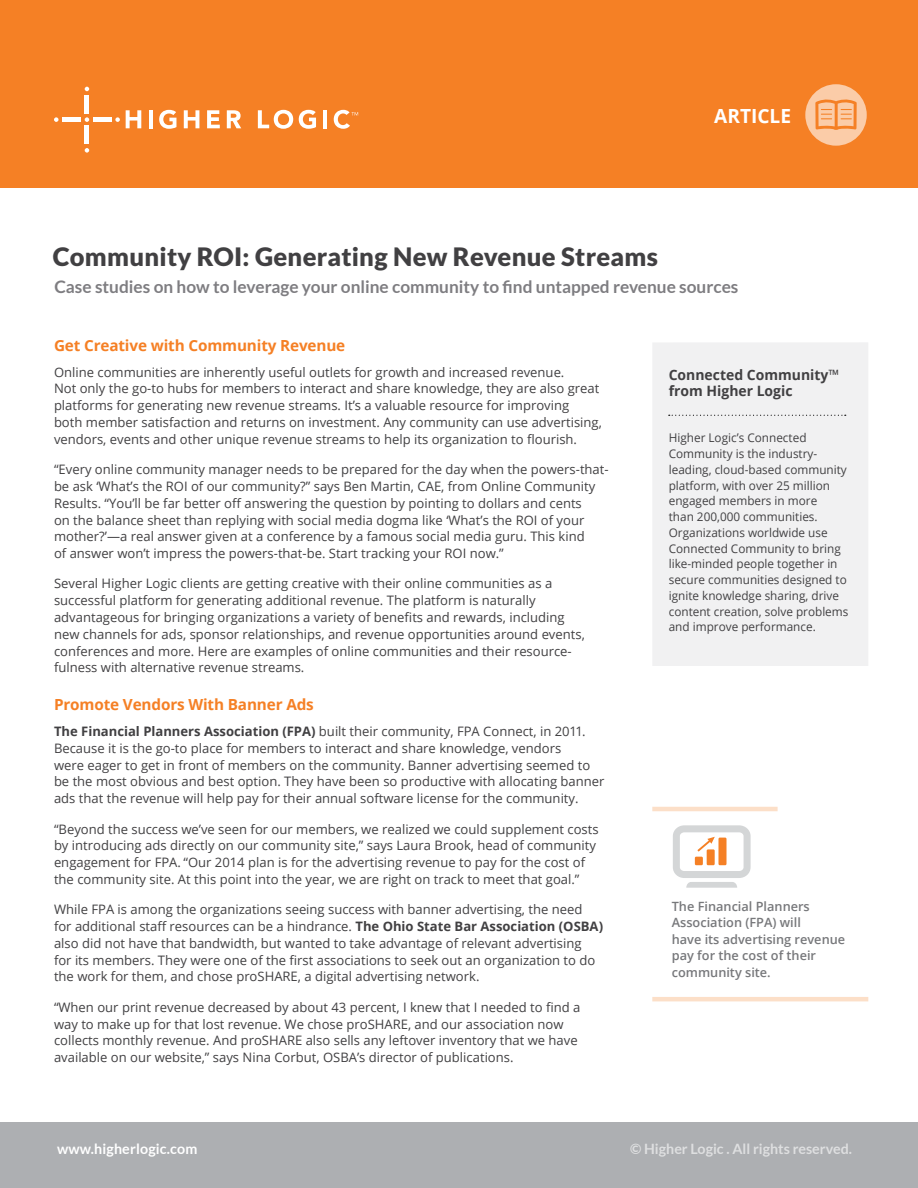
<style>
.page{position:relative;width:918px;height:1188px;background:#fff}
.page>*{position:absolute;margin:0;border:0;box-sizing:border-box;transform-origin:0 0}
.t1{font:900 25.5px "Lato";letter-spacing:.01em;color:#414042}
.t2{font:700 19.5px "Open Sans";color:#fff}
.t3{font:700 17.25px "Lato";color:#7e7d81}
.t4{font:700 15.3px "Open Sans";letter-spacing:-.01em;color:#f58025}
.t5{font:700 14.25px "Lato";color:#fff}
.t6{font:700 14.25px/15.8px "Open Sans";color:#414042}
.t7{font:13.05px/16.8px "Open Sans";color:#414042}
.t8{font:600 12.75px/16.5px "Open Sans";color:#77787b}
.t9{font:12px/15.8px "Open Sans";color:#414042}
.s1{font-weight:700}
.s2{font-weight:400}
</style>
<div class="page">
<hr style="left:652px;top:807px;width:126px;height:4px;background:#fcdfc8">
<hr style="left:652px;top:997px;width:216px;height:4px;background:#fcdfc8">
<div style="left:0;top:0;width:918px;height:188px;background:#f58025"></div>
<svg style="left:126px;top:110px;width:15px;height:18px"></svg>
<hr style="left:149px;top:110px;width:4px;height:18px;background:#fff">
<svg style="left:159px;top:110px;width:17px;height:19px"></svg>
<svg style="left:184px;top:110px;width:15px;height:18px"></svg>
<svg style="left:207px;top:110px;width:13px;height:18px"></svg>
<svg style="left:227px;top:110px;width:14px;height:18px"></svg>
<svg style="left:258px;top:110px;width:35px;height:19px"></svg>
<svg style="left:299px;top:110px;width:17px;height:19px"></svg>
<hr style="left:323px;top:110px;width:4px;height:18px;background:#fff">
<svg style="left:85px;top:87px;width:4px;height:4px"></svg>
<hr style="left:85px;top:95px;width:4px;height:19px;background:#fff">
<svg style="left:85px;top:117px;width:4px;height:5px"></svg>
<svg style="left:85px;top:148px;width:4px;height:5px"></svg>
<hr style="left:85px;top:126px;width:4px;height:18px;background:#fff">
<svg style="left:115px;top:117px;width:5px;height:5px"></svg>
<div style="left:93px;top:117px;width:19px;height:5px;background:#fff"></div>
<svg style="left:54px;top:117px;width:5px;height:5px"></svg>
<div style="left:62px;top:117px;width:19px;height:5px;background:#fff"></div>
<svg style="left:334px;top:110px;width:24px;height:19px"></svg>
<div style="left:805px;top:84px;width:62px;height:62px;background:#fbcca8;border-radius:50%"></div>
<div style="left:0;top:1122px;width:918px;height:66px;background:#adafb2"></div>
<svg style="left:815px;top:99px;width:42px;height:31px"></svg>
<div style="left:652px;top:342px;width:216px;height:324px;background:#f1f1f2"></div>
<svg style="left:669px;top:415px;width:177px;height:1px"></svg>
<svg style="left:673px;top:825px;width:78px;height:63px"></svg>
<h1 class="t1" style="left:53px;top:242px;width:607px">Community ROI: Generating New Revenue Streams</h1>
<h2 class="t2" style="left:714px;top:102px;width:78px">ARTICLE</h2>
<h3 class="t3" style="left:54px;top:277px;width:686px">Case studies on how to leverage your online community to find untapped revenue sources</h3>
<p class="t4" style="left:54px;top:334px;width:293px">Get Creative with Community Revenue</p>
<p class="t7" style="left:54px;top:363px;width:549px">Online communities are inherently useful outlets for growth and increased revenue.<br>Not only the go-to hubs for members to interact and share knowledge, they are also great platforms for generating new revenue streams. It’s a valuable resource for improving<br>both member satisfaction and returns on investment. Any community can use advertising, vendors, events and other unique revenue streams to help its organization to flourish.</p>
<p class="t7" style="left:54px;top:461px;width:556px">“Every online community manager needs to be prepared for the day when the powers-that&shy;be ask ‘What’s the ROI of our community?” says Ben Martin, CAE, from Online Community Results. “You’ll be far better off answering the question by pointing to dollars and cents<br>on the balance sheet than replying with social media dogma like ‘What’s the ROI of your mother?’—a real answer given at a conference by a famous social media guru. This kind<br>of answer won’t impress the powers-that-be. Start tracking your ROI now.”</p>
<p class="t7" style="left:54px;top:575px;width:532px">Several Higher Logic clients are getting creative with their online communities as a successful platform for generating additional revenue. The platform is naturally advantageous for bringing organizations a variety of benefits and rewards, including new channels for ads, sponsor relationships, and revenue opportunities around events, conferences and more. Here are examples of online communities and their resource&shy;fulness with alternative revenue streams.</p>
<p class="t4" style="left:54px;top:694px;width:261px">Promote Vendors With Banner Ads</p>
<p class="t7" style="left:54px;top:723px;width:552px"><span class="s1">The Financial Planners Association (FPA)</span> built their community, FPA Connect, in 2011.<br>Because it is the go-to place for members to interact and share knowledge, vendors<br>were eager to get in front of members on the community. Banner advertising seemed to be the most obvious and best option. They have been so productive with allocating banner ads that the revenue will help pay for their annual software license for the community.</p>
<p class="t7" style="left:54px;top:820px;width:546px">“Beyond the success we’ve seen for our members, we realized we could supplement costs by introducing ads directly on our community site,” says Laura Brook, head of community engagement for FPA. “Our 2014 plan is for the advertising revenue to pay for the cost of the community site. At this point into the year, we are right on track to meet that goal.”</p>
<p class="t7" style="left:54px;top:901px;width:551px">While FPA is among the organizations seeing success with banner advertising, the need for additional staff resources can be a hindrance. <span class="s1">The Ohio State Bar Association (OSBA) </span>also did not have that bandwidth, but wanted to take advantage of relevant advertising<br>for its members. They were one of the first associations to seek out an organization to do the work for them, and chose proSHARE, a digital advertising network.</p>
<p class="t7" style="left:54px;top:998px;width:528px">“When our print revenue decreased by about 43 percent, I knew that I needed to find a way to make up for that lost revenue. We chose proSHARE, and our association now collects monthly revenue. And proSHARE also sells any leftover inventory that we have available on our website,” says Nina Corbut, OSBA’s director of publications.</p>
<p class="t6" style="left:669px;top:367px;width:172px">Connected Community<span class="s2">™ </span>from Higher Logic</p>
<p class="t9" style="left:669px;top:430px;width:181px">Higher Logic’s Connected<br>Community is the industry&shy;leading, cloud-based community platform, with over 25 million engaged members in more<br>than 200,000 communities.<br>Organizations worldwide use<br>Connected Community to bring like-minded people together in secure communities designed to ignite knowledge sharing, drive content creation, solve problems and improve performance.</p>
<p class="t8" style="left:672px;top:898px;width:175px">The Financial Planners<br>Association (FPA) will<br>have its advertising revenue pay for the cost of their community site.</p>
<p class="t5" style="left:57px;top:1141px;width:142px">www.higherlogic.com</p>
<p class="t5" style="left:630px;top:1141px;width:223px">© Higher Logic . All rights reserved.</p>
</div>
